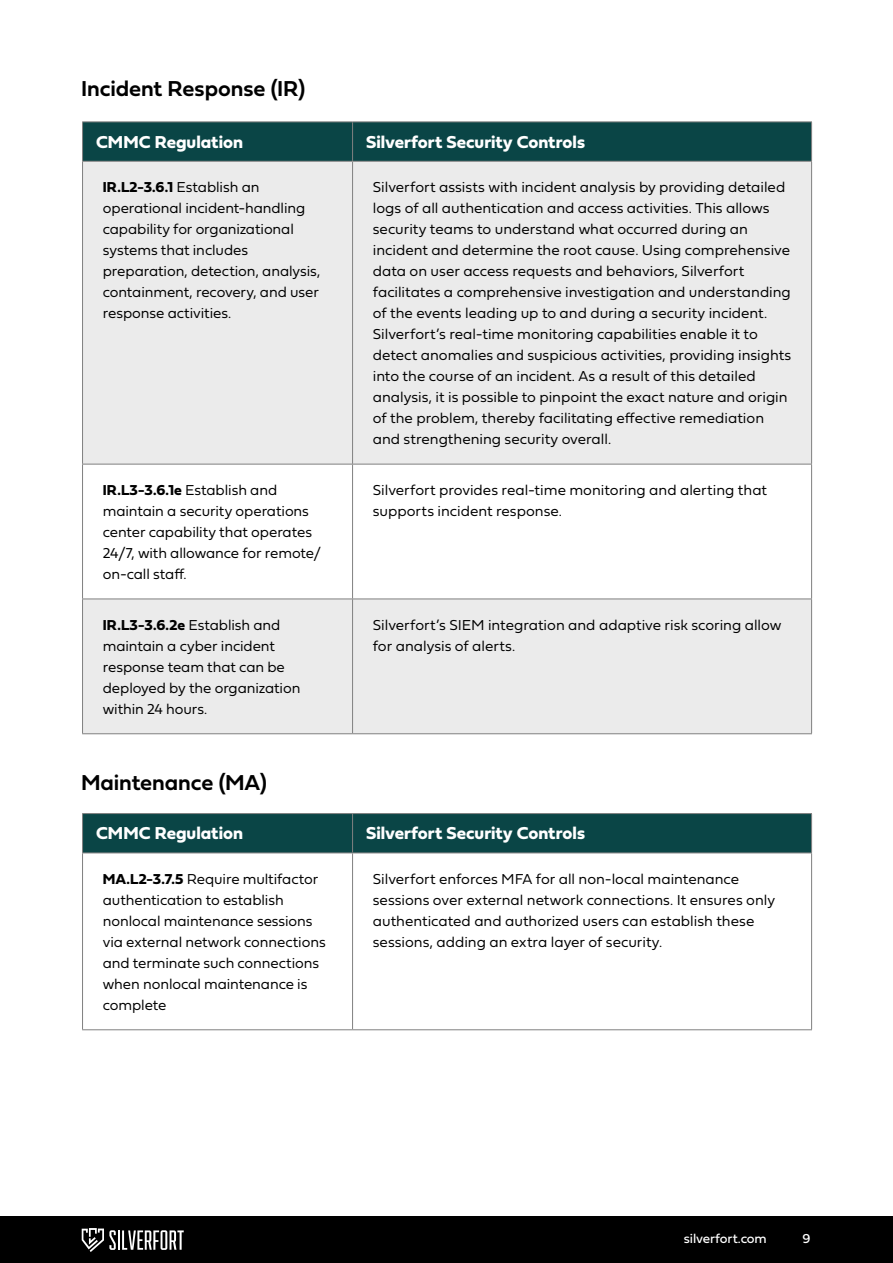
<style>
.page{position:relative;width:893px;height:1263px;background:#fff}
.page>*{position:absolute;margin:0;border:0;box-sizing:border-box;transform-origin:0 0}
.t1{font:22.5px "Fieldwork Geo Demibold";letter-spacing:-.005em;color:#000}
.t2{font:18px "Fieldwork Geo Bold";color:#fff}
.t3{font:15px/21px "Fieldwork Geo Light";letter-spacing:-.005em;color:#000}
.t4{font:15px "Fieldwork Geo Bold";letter-spacing:.01em;color:#000}
.t5{font:13.5px "Fieldwork Geo Regular";letter-spacing:-.01em;color:#fff}
.s1{font-family:"Fieldwork Geo Light"}
.s2{font-family:"Fieldwork Geo Bold"}
</style>
<div class="page">
<div style="left:0;top:1217px;width:893px;height:46px;background:#000"></div>
<hr style="left:118px;top:1230px;width:2px;height:20px;background:#fff">
<svg style="left:122px;top:1230px;width:62px;height:20px"></svg>
<svg style="left:82px;top:1228px;width:34px;height:24px"></svg>
<div style="left:83px;top:123px;width:728px;height:38px;background:#0a4546"></div>
<svg style="left:83px;top:162px;width:728px;height:571px;fill:#ebebeb"></svg>
<hr style="left:82px;top:122px;width:271px;height:1px;background:#808080">
<hr style="left:82px;top:122px;width:1px;height:39px;background:#808080">
<hr style="left:353px;top:122px;width:459px;height:1px;background:#808080">
<hr style="left:352px;top:122px;width:1px;height:39px;background:#808080">
<hr style="left:811px;top:122px;width:1px;height:39px;background:#808080">
<hr style="left:82px;top:161px;width:271px;height:1px;background:#808080">
<hr style="left:82px;top:162px;width:1px;height:302px;background:#808080">
<hr style="left:353px;top:161px;width:459px;height:1px;background:#808080">
<hr style="left:352px;top:162px;width:1px;height:302px;background:#808080">
<hr style="left:811px;top:162px;width:1px;height:302px;background:#808080">
<hr style="left:82px;top:464px;width:271px;height:1px;background:#808080">
<hr style="left:82px;top:464px;width:1px;height:135px;background:#808080">
<hr style="left:353px;top:464px;width:459px;height:1px;background:#808080">
<hr style="left:352px;top:464px;width:1px;height:135px;background:#808080">
<hr style="left:811px;top:464px;width:1px;height:135px;background:#808080">
<hr style="left:82px;top:599px;width:271px;height:1px;background:#808080">
<hr style="left:82px;top:599px;width:1px;height:134px;background:#808080">
<hr style="left:353px;top:599px;width:459px;height:1px;background:#808080">
<hr style="left:352px;top:599px;width:1px;height:134px;background:#808080">
<hr style="left:811px;top:599px;width:1px;height:134px;background:#808080">
<hr style="left:82px;top:733px;width:271px;height:1px;background:#808080">
<hr style="left:353px;top:733px;width:459px;height:1px;background:#808080">
<div style="left:83px;top:814px;width:728px;height:38px;background:#0a4546"></div>
<svg style="left:83px;top:853px;width:728px;height:1px"></svg>
<hr style="left:82px;top:813px;width:271px;height:1px;background:#808080">
<hr style="left:82px;top:814px;width:1px;height:38px;background:#808080">
<hr style="left:353px;top:813px;width:459px;height:1px;background:#808080">
<hr style="left:352px;top:814px;width:1px;height:38px;background:#808080">
<hr style="left:811px;top:814px;width:1px;height:38px;background:#808080">
<hr style="left:82px;top:852px;width:271px;height:1px;background:#808080">
<hr style="left:82px;top:853px;width:1px;height:176px;background:#808080">
<hr style="left:353px;top:852px;width:459px;height:1px;background:#808080">
<hr style="left:352px;top:853px;width:1px;height:176px;background:#808080">
<hr style="left:811px;top:853px;width:1px;height:176px;background:#808080">
<hr style="left:82px;top:1029px;width:271px;height:1px;background:#808080">
<hr style="left:353px;top:1029px;width:459px;height:1px;background:#808080">
<h1 class="t1" style="left:81px;top:71px;width:226px">Incident Response (IR)</h1>
<p class="t2" style="left:96px;top:128px;width:149px">CMMC Regulation</p>
<p class="t2" style="left:366px;top:128px;width:220px">Silverfort Security Controls</p>
<p class="t4" style="left:103px;top:175px;width:158px">IR.L2-3.6.1 <span class="s1">Establish an</span></p>
<p class="t3" style="left:103px;top:197px;width:219px">operational incident-handling capability for organizational systems that includes preparation, detection, analysis, containment, recovery, and user response activities.</p>
<p class="t3" style="left:373px;top:176px;width:420px">Silverfort assists with incident analysis by providing detailed logs of all authentication and access activities. This allows security teams to understand what occurred during an incident and determine the root cause. Using comprehensive data on user access requests and behaviors, Silverfort facilitates a comprehensive investigation and understanding of the events leading up to and during a security incident.<br>Silverfort’s real-time monitoring capabilities enable it to detect anomalies and suspicious activities, providing insights into the course of an incident. As a result of this detailed analysis, it is possible to pinpoint the exact nature and origin of the problem, thereby facilitating effective remediation and strengthening security overall.</p>
<p class="t4" style="left:103px;top:478px;width:176px">IR.L3-3.6.1e <span class="s1">Establish and</span></p>
<p class="t3" style="left:103px;top:499px;width:220px">maintain a security operations center capability that operates<br>24/7, with allowance for remote/ on-call staff.</p>
<p class="t4" style="left:103px;top:613px;width:179px">IR.L3-3.6.2e <span class="s1">Establish and</span></p>
<p class="t3" style="left:103px;top:634px;width:199px">maintain a cyber incident response team that can be deployed by the organization within 24 hours.</p>
<p class="t3" style="left:373px;top:478px;width:396px">Silverfort provides real-time monitoring and alerting that supports incident response.</p>
<p class="t3" style="left:373px;top:613px;width:410px">Silverfort’s SIEM integration and adaptive risk scoring allow for analysis of alerts.</p>
<h1 class="t1" style="left:81px;top:764px;width:187px">Maintenance (MA)</h1>
<p class="t2" style="left:96px;top:819px;width:149px">CMMC Regulation</p>
<p class="t2" style="left:366px;top:819px;width:220px">Silverfort Security Controls</p>
<p class="t3" style="left:103px;top:867px;width:225px"><span class="s2">MA.L2-3.7.5</span> Require multifactor authentication to establish nonlocal maintenance sessions via external network connections and terminate such connections when nonlocal maintenance is complete</p>
<p class="t3" style="left:373px;top:867px;width:404px">Silverfort enforces MFA for all non-local maintenance sessions over external network connections. It ensures only authenticated and authorized users can establish these sessions, adding an extra layer of security.</p>
<p class="t5" style="left:684px;top:1228px;width:84px">silverfort.com</p>
<p class="t5" style="left:802px;top:1228px;width:10px">9</p>
</div>
